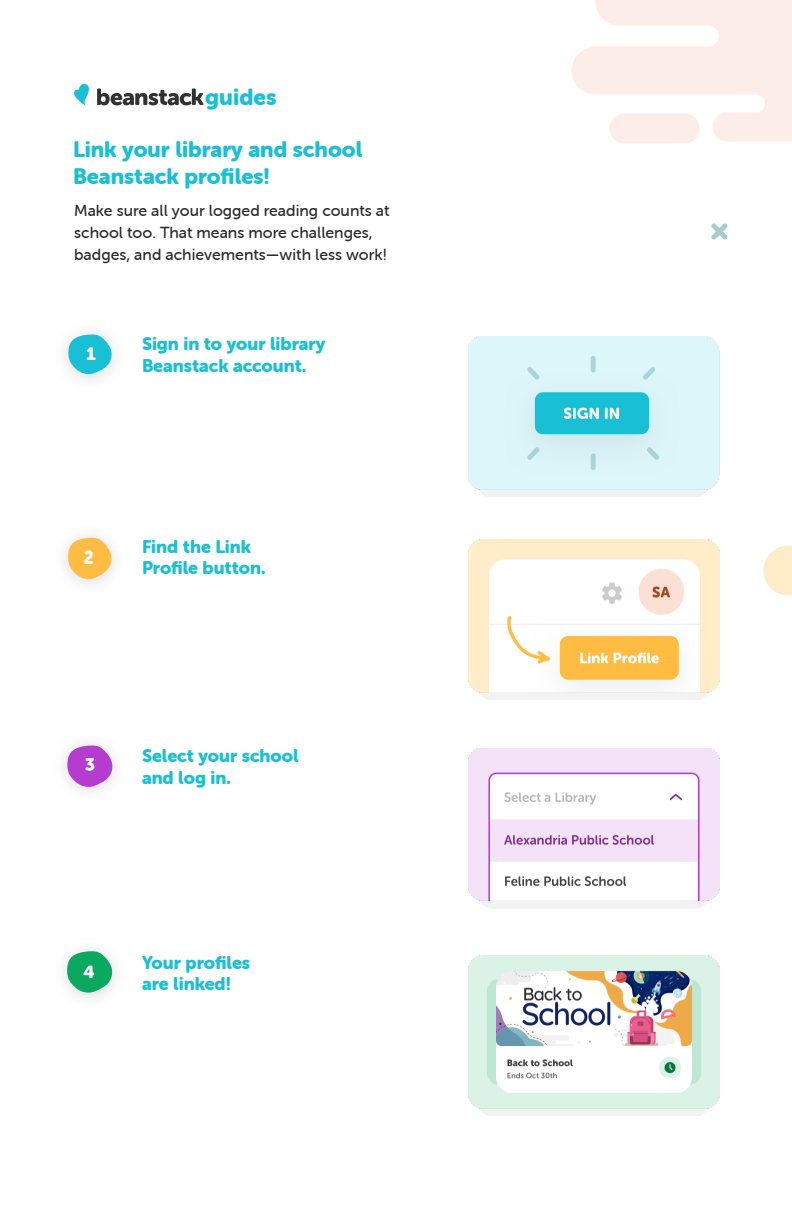
<style>
.page{position:relative;width:792px;height:1224px;background:#fff}
.page>*{position:absolute;margin:0;border:0;box-sizing:border-box;transform-origin:0 0}
.t1{font:22.8px "Museo Sans Rounded 900";color:#19bfd5}
.t2{font:22px/26.4px "Museo Sans Rounded 900";color:#19bfd5}
.t3{font:18px/21.6px "Museo Sans Rounded 900";color:#19bfd5}
.t4{font:16px/22px "Museo Sans Rounded 500";color:#2a2a2a}
</style>
<div class="page">
<svg style="left:74px;top:84px;width:15px;height:22px"></svg>
<svg style="left:97px;top:89px;width:107px;height:16px"></svg>
<svg style="left:68px;top:334px;width:45px;height:42px"></svg>
<img style="left:64px;top:536px;width:51px;height:48px">
<svg style="left:68px;top:538px;width:45px;height:43px"></svg>
<img style="left:64px;top:743px;width:52px;height:49px">
<svg style="left:67px;top:746px;width:47px;height:43px"></svg>
<svg style="left:67px;top:951px;width:47px;height:44px"></svg>
<img style="left:468px;top:337px;width:252px;height:160px">
<img style="left:468px;top:955px;width:252px;height:160px">
<img style="left:468px;top:539px;width:252px;height:160px">
<img style="left:468px;top:749px;width:252px;height:160px">
<svg style="left:711px;top:224px;width:16px;height:16px"></svg>
<svg style="left:571px;top:0;width:221px;height:142px;fill:#fdede8"></svg>
<div style="left:609px;top:114px;width:90px;height:30px;background:#fdede8;border-radius:15px"></div>
<svg style="left:763px;top:546px;width:29px;height:50px"></svg>
<p class="t1" style="left:205px;top:84px;width:73px">guides</p>
<p class="t2" style="left:73px;top:137px;width:291px">Link your library and school<br>Beanstack profiles!</p>
<p class="t4" style="left:74px;top:200px;width:317px">Make sure all your logged reading counts at school too. That means more challenges, badges, and achievements—with less work!</p>
<p class="t3" style="left:142px;top:333px;width:185px">Sign in to your library<br>Beanstack account.</p>
<p class="t3" style="left:142px;top:536px;width:125px">Find the Link<br>Profile button.</p>
<p class="t3" style="left:142px;top:745px;width:158px">Select your school and log in.</p>
<p class="t3" style="left:142px;top:952px;width:110px">Your profiles are linked!</p>
</div>
